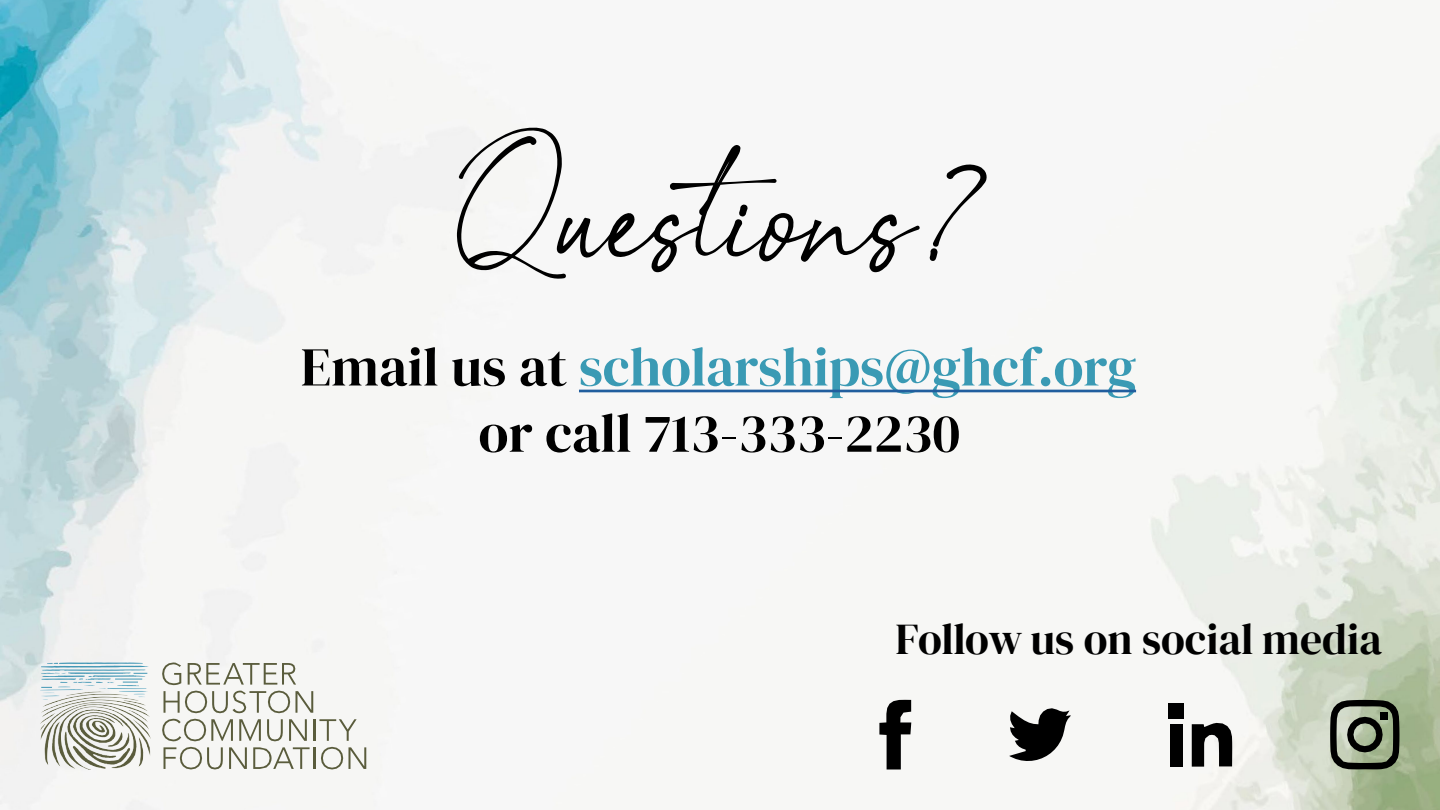
<style>
.page{position:relative;width:1440px;height:810px;background:#fff}
.page>*{position:absolute;margin:0;border:0;box-sizing:border-box;transform-origin:0 0}
.t1{font:195px "Rextions Script";color:#000}
.t2{font:54.75px/66.3px "DM Serif Display";color:#000;text-align:center}
.t3{font:43.5px "DM Serif Display";color:#000}
.s1{color:#3a9ab4}
</style>
<div class="page">
<img style="left:0;top:0;width:1440px;height:810px">
<svg style="left:162px;top:662px;width:19px;height:23px"></svg>
<svg style="left:164px;top:747px;width:59px;height:22px"></svg>
<svg style="left:162px;top:719px;width:71px;height:22px"></svg>
<svg style="left:229px;top:747px;width:18px;height:22px"></svg>
<svg style="left:239px;top:719px;width:22px;height:22px"></svg>
<svg style="left:267px;top:719px;width:16px;height:22px"></svg>
<svg style="left:188px;top:663px;width:108px;height:22px"></svg>
<svg style="left:289px;top:719px;width:18px;height:22px"></svg>
<svg style="left:253px;top:747px;width:57px;height:22px"></svg>
<svg style="left:164px;top:691px;width:149px;height:22px"></svg>
<hr style="left:313px;top:719px;width:2px;height:22px;background:#5a5c3c">
<hr style="left:314px;top:747px;width:2px;height:22px;background:#5a5c3c">
<svg style="left:321px;top:747px;width:22px;height:22px"></svg>
<svg style="left:319px;top:719px;width:38px;height:22px"></svg>
<svg style="left:349px;top:747px;width:17px;height:22px"></svg>
<svg style="left:41px;top:662px;width:107px;height:23px"></svg>
<img style="left:41px;top:685px;width:109px;height:85px">
<svg style="left:579px;top:390px;width:557px;height:2px"></svg>
<svg style="left:879px;top:700px;width:32px;height:69px"></svg>
<svg style="left:1009px;top:708px;width:62px;height:53px"></svg>
<div style="left:1170px;top:724px;width:13px;height:43px;background:#000"></div>
<svg style="left:1192px;top:723px;width:40px;height:44px"></svg>
<div style="left:1169px;top:703px;width:15px;height:16px;background:#000"></div>
<svg style="left:1330px;top:700px;width:69px;height:69px;background:#68705f"></svg>
<div style="left:1380px;top:712px;width:7px;height:8px;background:#000"></div>
<h2 class="t1" style="left:457px;top:92px;width:527px">Questions?</h2>
<p class="t2" style="left:301px;top:335px;width:837px">Email us at <span class="s1">scholarships@ghcf.org </span>or call 713-333-2230</p>
<p class="t3" style="left:895px;top:614px;width:488px">Follow us on social media</p>
</div>
